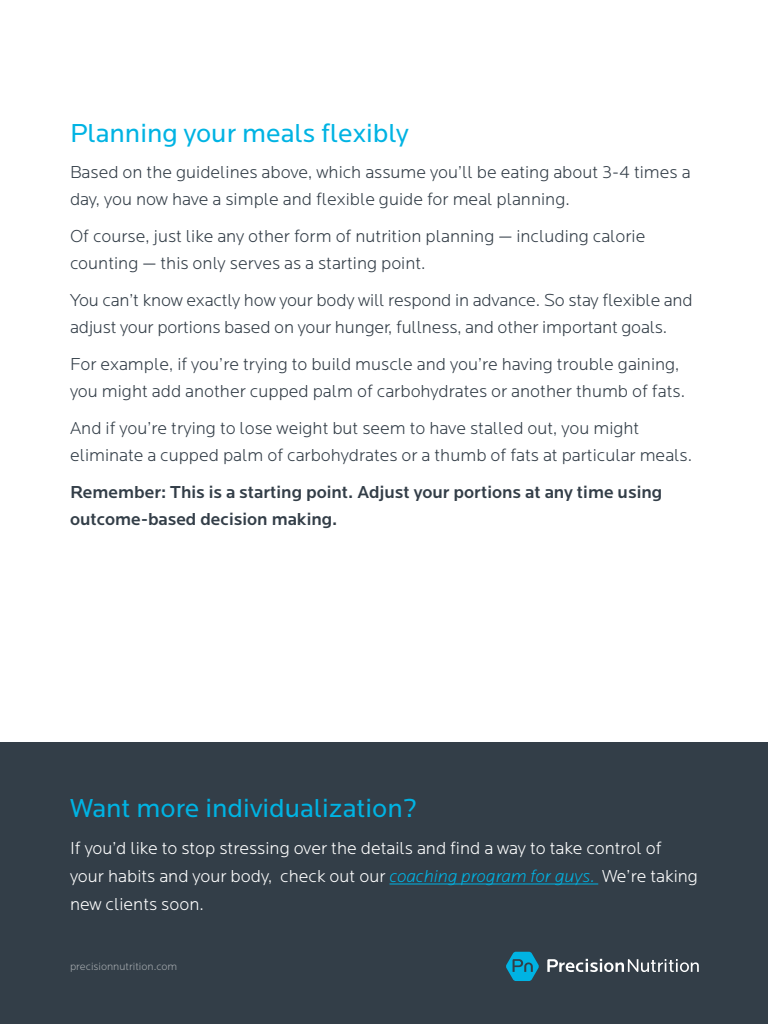
<style>
.page{position:relative;width:768px;height:1024px;background:#fff}
.page>*{position:absolute;margin:0;border:0;box-sizing:border-box;transform-origin:0 0}
.t1{font:27px "Locator";color:#00b3e3}
.t2{font:300 18px/27px "Locator";color:#333e48}
.t3{font:300 18px/28px "Locator";color:#fff}
.t4{font:500 18px/27px "Locator";color:#333e48}
.t5{font:300 11px "Locator";color:#a4a9ad}
.s1{font-style:italic;color:#00b3e3}
</style>
<div class="page">
<div style="left:0;top:742px;width:768px;height:282px;background:#333e48"></div>
<hr style="left:389px;top:884px;width:209px;height:1px;background:#00b3e3">
<svg style="left:506px;top:952px;width:33px;height:29px"></svg>
<svg style="left:547px;top:959px;width:152px;height:13px"></svg>
<h1 class="t1" style="left:70px;top:116px;width:340px">Planning your meals flexibly</h1>
<p class="t2" style="left:70px;top:158px;width:622px">Based on the guidelines above, which assume you’ll be eating about 3-4 times a day, you now have a simple and flexible guide for meal planning.</p>
<p class="t2" style="left:70px;top:222px;width:577px">Of course, just like any other form of nutrition planning — including calorie counting — this only serves as a starting point.</p>
<p class="t2" style="left:70px;top:286px;width:624px">You can’t know exactly how your body will respond in advance. So stay flexible and adjust your portions based on your hunger, fullness, and other important goals.</p>
<p class="t2" style="left:70px;top:350px;width:617px">For example, if you’re trying to build muscle and you’re having trouble gaining, you might add another cupped palm of carbohydrates or another thumb of fats.</p>
<p class="t2" style="left:70px;top:414px;width:624px">And if you’re trying to lose weight but seem to have stalled out, you might eliminate a cupped palm of carbohydrates or a thumb of fats at particular meals.</p>
<p class="t4" style="left:70px;top:478px;width:594px">Remember: This is a starting point. Adjust your portions at any time using outcome-based decision making.</p>
<h1 class="t1" style="left:70px;top:791px;width:349px">Want more individualization?</h1>
<p class="t3" style="left:70px;top:833px;width:629px">If you’d like to stop stressing over the details and find a way to take control of your habits and your body, check out our <span class="s1">coaching program for guys.</span> We’re taking new clients soon.</p>
<p class="t5" style="left:70px;top:960px;width:109px">precisionnutrition.com</p>
</div>
